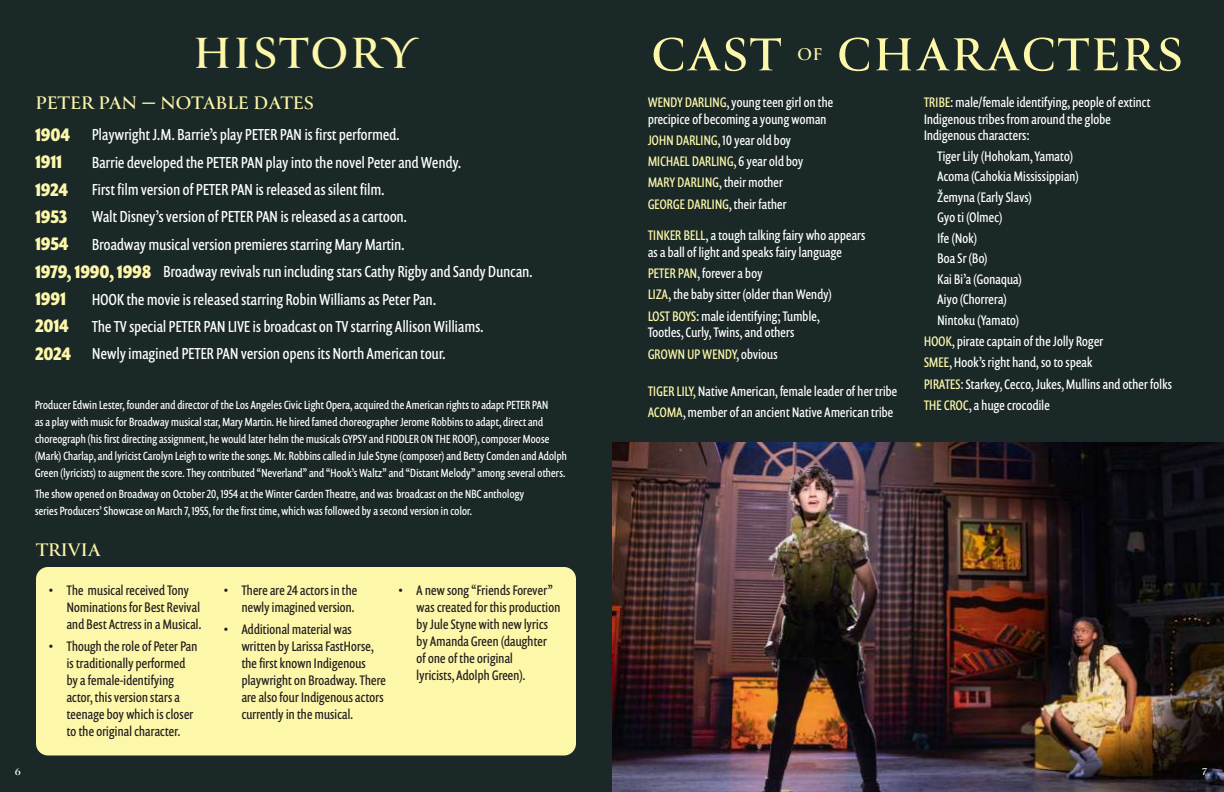
<style>
.page{position:relative;width:1224px;height:792px;background:#fff}
.page>*{position:absolute;margin:0;border:0;box-sizing:border-box;transform-origin:0 0}
.t1{font:700 51px "Canto";letter-spacing:.05em;color:#fdf7aa}
.t2{font:700 48px "Canto";letter-spacing:.05em;color:#fdf7aa}
.t3{font:700 20px "Canto";color:#fdf7aa}
.t4{font:700 18.7px "Canto";color:#fdf7aa}
.t5{font:700 18.5px/27.3px "Prenton RP Cond";letter-spacing:.02em;color:#fdf7aa}
.t6{font:16.1px "Prenton RP Cond";letter-spacing:.02em;color:#fff}
.t7{font:14px/16.8px "Prenton RP Cond";letter-spacing:.02em;color:#fff}
.t8{font:14px/17px "Prenton RP Cond";letter-spacing:.02em;color:#241f1f}
.t9{font:14px/21.4px "Prenton RP Cond";letter-spacing:.02em;color:#fdf7aa}
.t10{font:12px/17px "Prenton RP Cond";letter-spacing:.02em;color:#fff}
.t11{font:700 12px "Canto";color:#fff}
.s1{color:#fdf7aa}
.s2{color:#fff}
</style>
<div class="page">
<div style="left:612px;top:0;width:612px;height:792px;background:#1a2827"></div>
<div style="left:0;top:0;width:612px;height:792px;background:#1a2827"></div>
<img style="left:612px;top:443px;width:612px;height:349px">
<div style="left:36px;top:567px;width:540px;height:189px;background:#fdf7aa;border-radius:12px"></div>
<h2 class="t2" style="left:194px;top:24px;width:225px">HISTORY</h2>
<h3 class="t3" style="left:36px;top:91px;width:280px">PETER PAN — NOTABLE DATES</h3>
<h3 class="t5" style="left:36px;top:121px;width:117px">1904<br>1911<br>1924<br>1953<br>1954<br>1979, 1990, 1998<br>1991<br>2014<br>2024</h3>
<h3 class="t6" style="left:92px;top:125px;width:309px">Playwright J.M. Barrie’s play PETER PAN is first performed.</h3>
<h3 class="t6" style="left:92px;top:152px;width:370px">Barrie developed the PETER PAN play into the novel Peter and Wendy.</h3>
<h3 class="t6" style="left:92px;top:179px;width:294px">First film version of PETER PAN is released as silent film.</h3>
<h3 class="t6" style="left:92px;top:207px;width:316px">Walt Disney’s version of PETER PAN is released as a cartoon.</h3>
<h3 class="t6" style="left:92px;top:234px;width:314px">Broadway musical version premieres starring Mary Martin.</h3>
<h3 class="t6" style="left:163px;top:262px;width:371px">Broadway revivals run including stars Cathy Rigby and Sandy Duncan.</h3>
<h3 class="t6" style="left:92px;top:289px;width:345px">HOOK the movie is released starring Robin Williams as Peter Pan.</h3>
<h3 class="t6" style="left:92px;top:316px;width:393px">The TV special PETER PAN LIVE is broadcast on TV starring Allison Williams.</h3>
<h3 class="t6" style="left:92px;top:344px;width:355px">Newly imagined PETER PAN version opens its North American tour.</h3>
<p class="t10" style="left:35px;top:396px;width:533px">Producer Edwin Lester, founder and director of the Los Angeles Civic Light Opera, acquired the American rights to adapt PETER PAN<br>as a play with music for Broadway musical star, Mary Martin. He hired famed choreographer Jerome Robbins to adapt, direct and choreograph (his first directing assignment, he would later helm the musicals GYPSY and FIDDLER ON THE ROOF), composer Moose (Mark) Charlap, and lyricist Carolyn Leigh to write the songs. Mr. Robbins called in Jule Styne (composer) and Betty Comden and Adolph Green (lyricists) to augment the score. They contributed “Neverland” and “Hook’s Waltz” and “Distant Melody” among several others.</p>
<p class="t10" style="left:35px;top:486px;width:491px">The show opened on Broadway on October 20, 1954 at the Winter Garden Theatre, and was broadcast on the NBC anthology series Producers’ Showcase on March 7, 1955, for the first time, which was followed by a second version in color.</p>
<h3 class="t3" style="left:36px;top:538px;width:66px">TRIVIA</h3>
<p class="t8" style="left:67px;top:582px;width:136px;text-indent:-18px">• The musical received Tony<br>Nominations for Best Revival and Best Actress in a Musical.</p>
<p class="t8" style="left:67px;top:638px;width:132px;text-indent:-18px">• Though the role of Peter Pan is traditionally performed by a female-identifying actor, this version stars a teenage boy which is closer to the original character.</p>
<p class="t8" style="left:224px;top:582px;width:135px;text-align:right">• There are 24 actors in the newly imagined version.</p>
<p class="t8" style="left:242px;top:621px;width:146px;text-indent:-18px">• Additional material was written by Larissa FastHorse, the first known Indigenous playwright on Broadway. There are also four Indigenous actors currently in the musical.</p>
<p class="t8" style="left:417px;top:582px;width:145px;text-indent:-18px">• A new song “Friends Forever” was created for this production by Jule Styne with new lyrics by Amanda Green (daughter<br>of one of the original<br>lyricists, Adolph Green).</p>
<h1 class="t1" style="left:652px;top:23px;width:131px">CAST</h1>
<h3 class="t4" style="left:797px;top:42px;width:27px">OF</h3>
<h1 class="t1" style="left:837px;top:23px;width:347px">CHARACTERS</h1>
<p class="t7" style="left:648px;top:94px;width:187px"><span class="s1">WENDY DARLING</span>, young teen girl on the precipice of becoming a young woman</p>
<p class="t9" style="left:648px;top:129px;width:157px">JOHN DARLING<span class="s2">, 10 year old boy<br></span>MICHAEL DARLING<span class="s2">, 6 year old boy<br></span>MARY DARLING<span class="s2">, their mother<br></span>GEORGE DARLING<span class="s2">, their father</span></p>
<p class="t7" style="left:648px;top:227px;width:219px"><span class="s1">TINKER BELL</span>, a tough talking fairy who appears as a ball of light and speaks fairy language</p>
<p class="t7" style="left:648px;top:263px;width:185px;line-height:21.3px"><span class="s1">PETER PAN</span>, forever a boy<br><span class="s1">LIZA</span>, the baby sitter (older than Wendy)<br><span class="s1">LOST BOYS</span>: male identifying; Tumble,</p>
<p class="t7" style="left:648px;top:322px;width:148px;line-height:21.3px">Tootles, Curly, Twins, and others<br><span class="s1">GROWN UP WENDY</span>, obvious</p>
<p class="t7" style="left:648px;top:380px;width:251px;line-height:21.5px"><span class="s1">TIGER LILY,</span> Native American, female leader of her tribe<br><span class="s1">ACOMA</span>, member of an ancient Native American tribe</p>
<p class="t7" style="left:924px;top:94px;width:228px"><span class="s1">TRIBE</span>: male/female identifying, people of extinct<br>Indigenous tribes from around the globe<br>Indigenous characters:</p>
<p class="t7" style="left:938px;top:148px;width:137px">Tiger Lily (Hohokam, Yamato)</p>
<p class="t7" style="left:938px;top:168px;width:143px">Acoma (Cahokia Mississippian)</p>
<p class="t7" style="left:938px;top:189px;width:96px">Žemyna (Early Slavs)</p>
<p class="t7" style="left:938px;top:209px;width:66px">Gyo ti (Olmec)</p>
<p class="t7" style="left:938px;top:230px;width:41px">Ife (Nok)</p>
<p class="t7" style="left:938px;top:250px;width:51px">Boa Sr (Bo)</p>
<p class="t7" style="left:938px;top:271px;width:86px">Kai Bi’a (Gonaqua)</p>
<p class="t7" style="left:938px;top:291px;width:71px">Aiyo (Chorrera)</p>
<p class="t7" style="left:938px;top:312px;width:83px">Nintoku (Yamato)</p>
<p class="t7" style="left:924px;top:333px;width:181px"><span class="s1">HOOK</span>, pirate captain of the Jolly Roger</p>
<p class="t7" style="left:924px;top:354px;width:170px"><span class="s1">SMEE</span>, Hook’s right hand, so to speak</p>
<p class="t7" style="left:924px;top:376px;width:249px"><span class="s1">PIRATES:</span> Starkey, Cecco, Jukes, Mullins and other folks</p>
<p class="t7" style="left:924px;top:397px;width:127px"><span class="s1">THE CROC</span>, a huge crocodile</p>
<p class="t11" style="left:15px;top:764px;width:8px">6</p>
<p class="t11" style="left:1202px;top:764px;width:6px">7</p>
</div>
